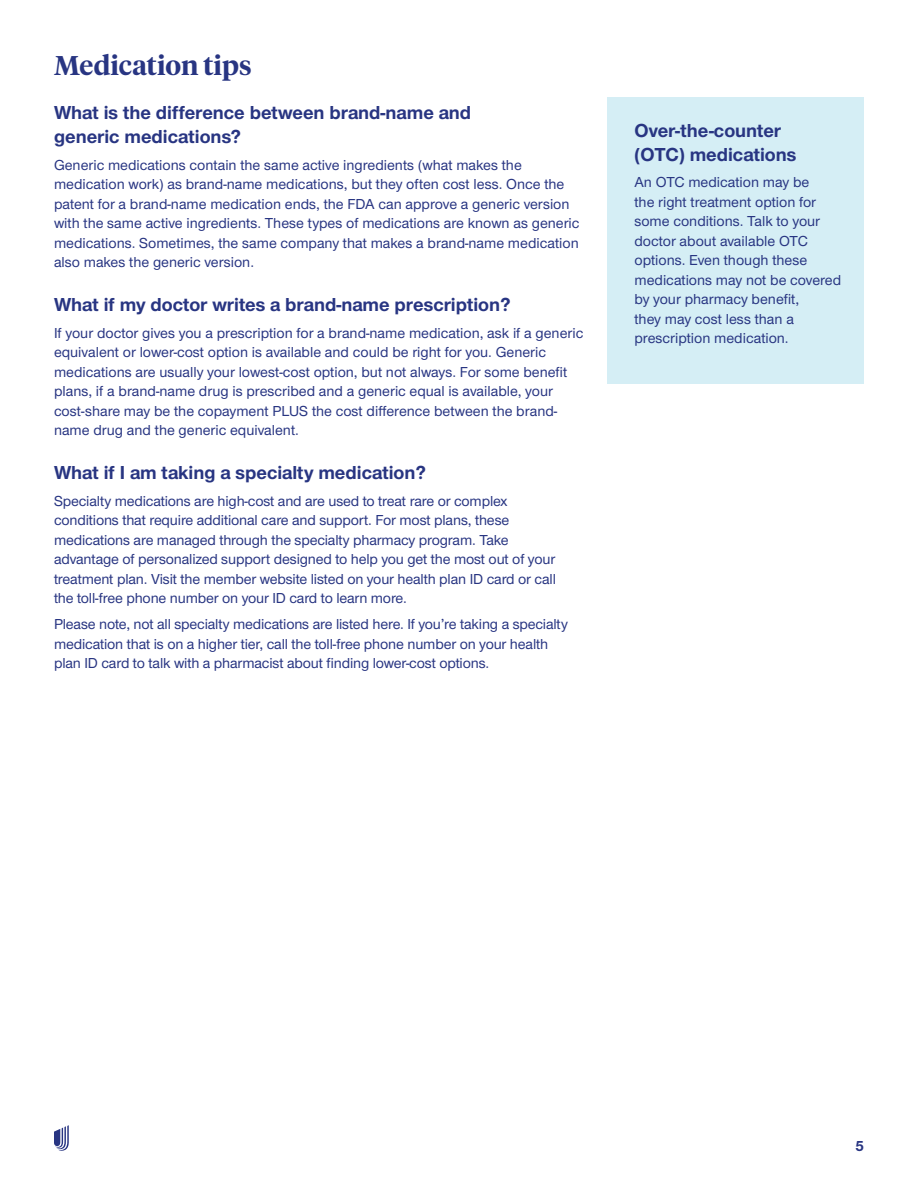
<style>
.page{position:relative;width:918px;height:1188px;background:#fff}
.page>*{position:absolute;margin:0;border:0;box-sizing:border-box;transform-origin:0 0}
.t1{font:600 27px "UHC Serif Headline";color:#283582}
.t2{font:700 19.5px/24px "UHC Sans";color:#283582}
.t3{font:500 15px/19.5px "UHC Sans";letter-spacing:-.005em;color:#283582}
.t4{font:700 15px "UHC Sans";color:#283582}
</style>
<div class="page">
<svg style="left:54px;top:1125px;width:15px;height:26px"></svg>
<div style="left:608px;top:97px;width:256px;height:287px;background:#d5eef5"></div>
<h1 class="t1" style="left:54px;top:47px;width:199px">Medication tips</h1>
<h2 class="t2" style="left:54px;top:100px;width:419px">What is the difference between brand-name and generic medications?</h2>
<p class="t3" style="left:54px;top:154px;width:527px">Generic medications contain the same active ingredients (what makes the medication work) as brand-name medications, but they often cost less. Once the patent for a brand-name medication ends, the FDA can approve a generic version with the same active ingredients. These types of medications are known as generic medications. Sometimes, the same company that makes a brand-name medication also makes the generic version.</p>
<h2 class="t2" style="left:54px;top:292px;width:458px">What if my doctor writes a brand-name prescription?</h2>
<p class="t3" style="left:54px;top:322px;width:531px">If your doctor gives you a prescription for a brand-name medication, ask if a generic equivalent or lower-cost option is available and could be right for you. Generic medications are usually your lowest-cost option, but not always. For some benefit plans, if a brand-name drug is prescribed and a generic equal is available, your cost-share may be the copayment PLUS the cost difference between the brand&shy;name drug and the generic equivalent.</p>
<h2 class="t2" style="left:54px;top:460px;width:374px">What if I am taking a specialty medication?</h2>
<p class="t3" style="left:54px;top:490px;width:504px">Specialty medications are high-cost and are used to treat rare or complex conditions that require additional care and support. For most plans, these medications are managed through the specialty pharmacy program. Take advantage of personalized support designed to help you get the most out of your treatment plan. Visit the member website listed on your health plan ID card or call the toll-free phone number on your ID card to learn more.</p>
<p class="t3" style="left:54px;top:614px;width:515px">Please note, not all specialty medications are listed here. If you’re taking a specialty medication that is on a higher tier, call the toll-free phone number on your health plan ID card to talk with a pharmacist about finding lower-cost options.</p>
<h2 class="t2" style="left:634px;top:118px;width:164px">Over-the-counter (OTC) medications</h2>
<p class="t3" style="left:634px;top:172px;width:208px">An OTC medication may be<br>the right treatment option for some conditions. Talk to your doctor about available OTC options. Even though these medications may not be covered by your pharmacy benefit,<br>they may cost less than a prescription medication.</p>
<p class="t4" style="left:855px;top:1136px;width:10px">5</p>
</div>
